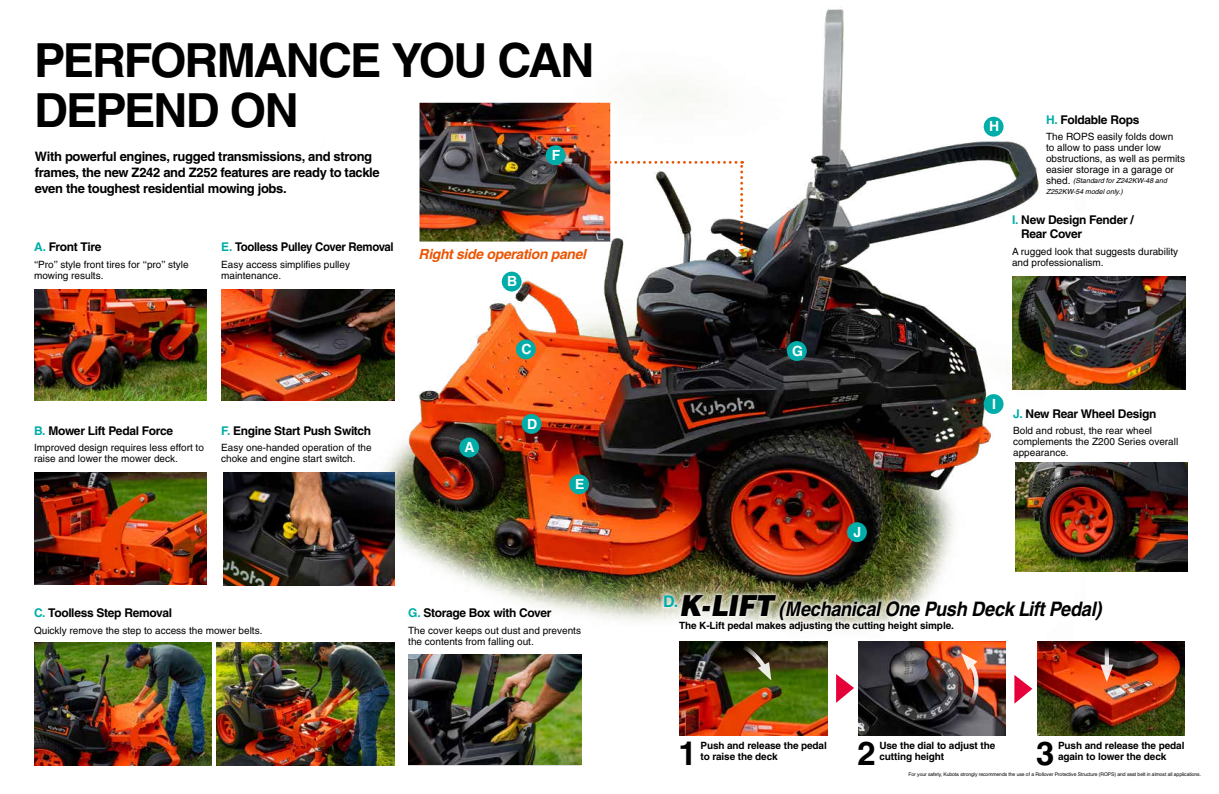
<style>
.page{position:relative;width:1219px;height:794px;background:#fff}
.page>*{position:absolute;margin:0;border:0;box-sizing:border-box;transform-origin:0 0}
.t1{font:700 47px/50px "Helvetica";letter-spacing:-.045em;color:#000}
.t2{font:700 33px "Helvetica";color:#000}
.t3{font:italic 700 20px "Helvetica";letter-spacing:-.02em;color:#000;scale:.91 1}
.t4{font:italic 700 14px "Helvetica";letter-spacing:-.025em;color:#ea5504}
.t5{font:700 14px "Helvetica";color:#fff}
.t6{font:700 13px/16px "Helvetica";letter-spacing:-.025em;color:#000}
.t7{font:700 12px/14px "Helvetica";letter-spacing:-.03em;color:#000}
.t8{font:700 12px "Helvetica";letter-spacing:-.03em;color:#000;scale:.95 1}
.t9{font:10px/11px "Helvetica";color:#000}
.t10{font:700 10px "Helvetica";letter-spacing:-.01em;color:#000}
.t11{font:italic 7px/11px "Helvetica";color:#000}
.t12{font:5px "Helvetica";letter-spacing:-.01em;color:#000}
.s1{color:#00ada9}
.s2{font-style:normal;font-size:10px}
.s3{font-weight:900;font-size:29px}
</style>
<div class="page">
<img style="left:321px;top:9px;width:765px;height:651px">
<img style="left:1015px;top:462px;width:173px;height:109px">
<img style="left:34px;top:289px;width:173px;height:112px">
<img style="left:221px;top:289px;width:173px;height:112px">
<img style="left:34px;top:473px;width:173px;height:112px">
<div style="left:659px;top:590px;width:448px;height:46px;background:#fff;opacity:.75"></div>
<img style="left:680px;top:641px;width:147px;height:94px">
<svg style="left:836px;top:674px;width:18px;height:29px"></svg>
<img style="left:858px;top:641px;width:148px;height:94px">
<svg style="left:1014px;top:675px;width:18px;height:28px"></svg>
<img style="left:1037px;top:641px;width:147px;height:94px">
<svg style="left:742px;top:644px;width:30px;height:36px"></svg>
<svg style="left:1105px;top:646px;width:4px;height:18px"></svg>
<svg style="left:1100px;top:664px;width:13px;height:18px"></svg>
<svg style="left:961px;top:653px;width:19px;height:52px"></svg>
<img style="left:1013px;top:276px;width:173px;height:113px">
<div style="left:459px;top:437px;width:20px;height:20px;background:#00ada9;border-radius:50%"></div>
<div style="left:502px;top:272px;width:20px;height:19px;background:#00ada9;border-radius:50%"></div>
<div style="left:516px;top:339px;width:20px;height:20px;background:#00ada9;border-radius:50%"></div>
<div style="left:522px;top:414px;width:19px;height:20px;background:#00ada9;border-radius:50%"></div>
<div style="left:569px;top:474px;width:20px;height:20px;background:#00ada9;border-radius:50%"></div>
<div style="left:787px;top:341px;width:20px;height:20px;background:#00ada9;border-radius:50%"></div>
<div style="left:984px;top:117px;width:19px;height:20px;background:#00ada9;border-radius:50%"></div>
<div style="left:847px;top:522px;width:20px;height:20px;background:#00ada9;border-radius:50%"></div>
<div style="left:984px;top:394px;width:19px;height:20px;background:#00ada9;border-radius:50%"></div>
<img style="left:408px;top:655px;width:173px;height:109px">
<img style="left:223px;top:473px;width:171px;height:112px">
<img style="left:34px;top:643px;width:177px;height:122px">
<img style="left:217px;top:642px;width:177px;height:123px">
<svg style="left:420px;top:103px;width:323px;height:149px"></svg>
<img style="left:420px;top:103px;width:190px;height:138px">
<div style="left:546px;top:145px;width:20px;height:20px;background:#00ada9;border-radius:50%"></div>
<h1 class="t1" style="left:34px;top:35px;width:562px">PERFORMANCE YOU CAN<br>DEPEND ON</h1>
<h3 class="t6" style="left:35px;top:148px;width:346px">With powerful engines, rugged transmissions, and strong frames, the new Z242 and Z252 features are ready to tackle even the toughest residential mowing jobs.</h3>
<h3 class="t5" style="left:552px;top:147px;width:10px">F</h3>
<p class="t7" style="left:34px;top:240px;width:69px"><span class="s1">A.</span> Front Tire</p>
<p class="t9" style="left:34px;top:259px;width:156px">‘‘Pro’’ style front tires for ‘‘pro’’ style mowing results.</p>
<p class="t8" style="left:221px;top:240px;width:183px"><span class="s1">E.</span> Toolless Pulley Cover Removal</p>
<p class="t9" style="left:221px;top:259px;width:130px">Easy access simplifies pulley maintenance.</p>
<p class="t7" style="left:34px;top:423px;width:141px"><span class="s1">B.</span> Mower Lift Pedal Force</p>
<p class="t9" style="left:34px;top:442px;width:171px">Improved design requires less effort to raise and lower the mower deck.</p>
<p class="t7" style="left:221px;top:423px;width:152px"><span class="s1">F.</span> Engine Start Push Switch</p>
<p class="t9" style="left:221px;top:442px;width:152px">Easy one-handed operation of the choke and engine start switch.</p>
<h3 class="t4" style="left:419px;top:245px;width:169px">Right side operation panel</h3>
<h3 class="t5" style="left:507px;top:273px;width:12px">B</h3>
<h3 class="t5" style="left:521px;top:341px;width:12px">C</h3>
<h3 class="t5" style="left:464px;top:438px;width:12px">A</h3>
<h3 class="t5" style="left:527px;top:415px;width:12px">D</h3>
<h3 class="t5" style="left:575px;top:475px;width:11px">E</h3>
<p class="t7" style="left:34px;top:606px;width:140px"><span class="s1">C.</span> Toolless Step Removal</p>
<p class="t9" style="left:34px;top:624px;width:230px">Quickly remove the step to access the mower belts.</p>
<p class="t7" style="left:408px;top:606px;width:145px"><span class="s1">G.</span> Storage Box with Cover</p>
<p class="t9" style="left:408px;top:624px;width:174px">The cover keeps out dust and prevents the contents from falling out.</p>
<h3 class="t5" style="left:792px;top:342px;width:12px">G</h3>
<h3 class="t5" style="left:854px;top:523px;width:9px">J</h3>
<h3 class="t5" style="left:989px;top:118px;width:12px">H</h3>
<p class="t7" style="left:1046px;top:112px;width:95px"><span class="s1">H.</span> Foldable Rops</p>
<p class="t9" style="left:1046px;top:131px;width:140px">The ROPS easily folds down<br>to allow to pass under low obstructions, as well as permits easier storage in a garage or</p>
<p class="t11" style="left:1046px;top:175px;width:122px"><span class="s2">shed.</span> (Standard for Z242KW-48 and<br>Z252KW-54 model only.)</p>
<p class="t7" style="left:1021px;top:213px;width:114px;text-indent:-9px"><span class="s1">I.</span> New Design Fender /<br>Rear Cover</p>
<p class="t9" style="left:1012px;top:246px;width:168px">A rugged look that suggests durability and professionalism.</p>
<h3 class="t5" style="left:992px;top:395px;width:5px">I</h3>
<p class="t7" style="left:1013px;top:406px;width:145px"><span class="s1">J.</span> New Rear Wheel Design</p>
<p class="t9" style="left:1013px;top:424px;width:167px">Bold and robust, the rear wheel complements the Z200 Series overall appearance.</p>
<h3 class="t3" style="left:663px;top:596px;width:483px"><sup>D.</sup><span class="s3">K-LIFT</span> (Mechanical One Push Deck Lift Pedal)</h3>
<p class="t10" style="left:679px;top:619px;width:276px">The K-Lift pedal makes adjusting the cutting height simple.</p>
<h2 class="t2" style="left:678px;top:733px;width:20px">1</h2>
<p class="t10" style="left:700px;top:750px;width:79px">to raise the deck</p>
<p class="t10" style="left:700px;top:739px;width:128px">Push and release the pedal</p>
<h2 class="t2" style="left:857px;top:733px;width:20px">2</h2>
<p class="t10" style="left:879px;top:750px;width:66px">cutting height</p>
<p class="t10" style="left:879px;top:739px;width:117px">Use the dial to adjust the</p>
<h2 class="t2" style="left:1036px;top:733px;width:20px">3</h2>
<p class="t10" style="left:1058px;top:750px;width:110px">again to lower the deck</p>
<p class="t10" style="left:1058px;top:739px;width:128px">Push and release the pedal</p>
<p class="t12" style="left:909px;top:772px;width:294px">For your safety, Kubota strongly recommends the use of a Rollover Protective Structure (ROPS) and seat belt in almost all applications.</p>
</div>
